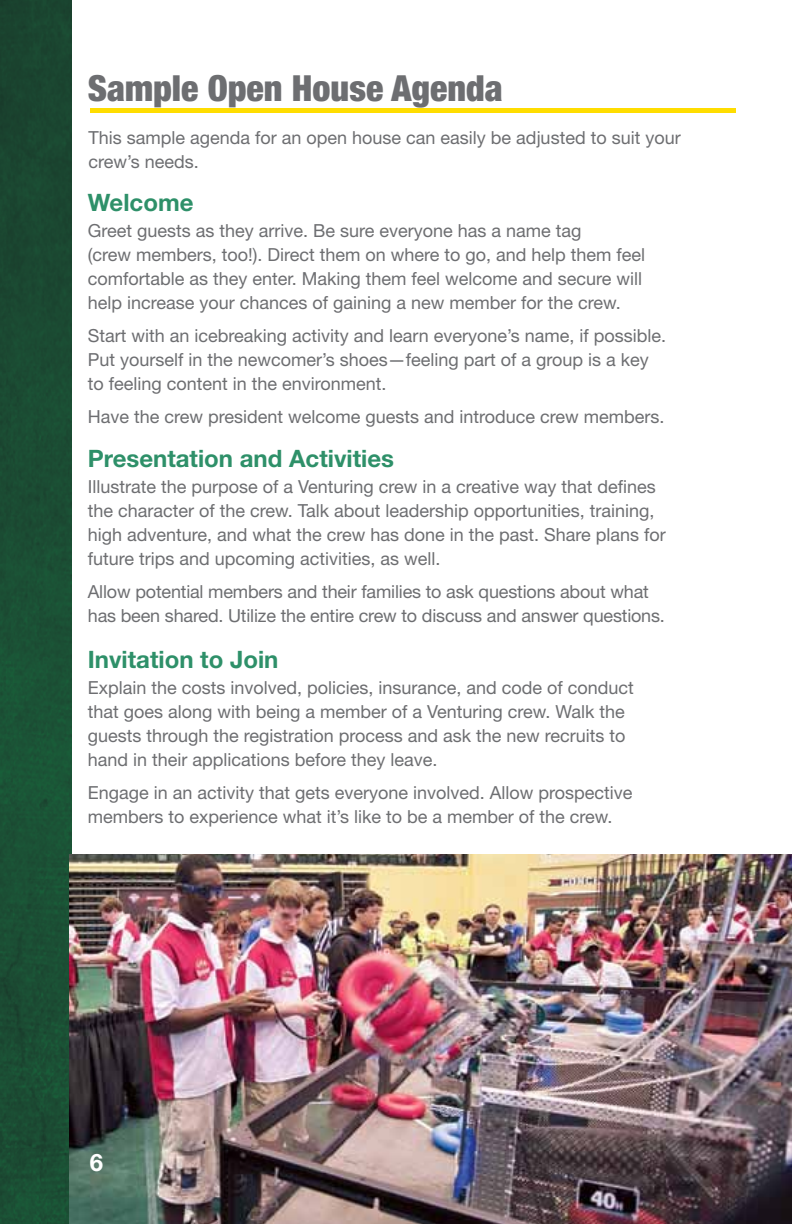
<style>
.page{position:relative;width:792px;height:1224px;background:#fff}
.page>*{position:absolute;margin:0;border:0;box-sizing:border-box;transform-origin:0 0}
.t1{font:900 condensed 36px "Helvetica Neue";color:#6d6e71}
.t2{font:700 24px "Helvetica Neue";color:#2e9069}
.t3{font:700 24px "Helvetica Neue";color:#fff}
.t4{font:18px/24px "Helvetica Neue";color:#6d6e71}
</style>
<div class="page">
<img style="left:0;top:0;width:72px;height:1224px">
<img style="left:70px;top:854px;width:722px;height:370px">
<hr style="left:90px;top:108px;width:646px;height:4px;background:#fd0">
<h1 class="t1" style="left:88px;top:66px;width:417px">Sample Open House Agenda</h1>
<p class="t4" style="left:89px;top:125px;width:594px">This sample agenda for an open house can easily be adjusted to suit your crew’s needs.</p>
<h2 class="t2" style="left:88px;top:187px;width:107px">Welcome</h2>
<p class="t4" style="left:88px;top:218px;width:559px">Greet guests as they arrive. Be sure everyone has a name tag<br>(crew members, too!). Direct them on where to go, and help them feel comfortable as they enter. Making them feel welcome and secure will help increase your chances of gaining a new member for the crew.</p>
<p class="t4" style="left:88px;top:323px;width:580px">Start with an icebreaking activity and learn everyone’s name, if possible.<br>Put yourself in the newcomer’s shoes—feeling part of a group is a key to feeling content in the environment.</p>
<p class="t4" style="left:88px;top:404px;width:578px">Have the crew president welcome guests and introduce crew members.</p>
<h2 class="t2" style="left:88px;top:444px;width:308px">Presentation and Activities</h2>
<p class="t4" style="left:88px;top:474px;width:580px">Illustrate the purpose of a Venturing crew in a creative way that defines the character of the crew. Talk about leadership opportunities, training, high adventure, and what the crew has done in the past. Share plans for future trips and upcoming activities, as well.</p>
<p class="t4" style="left:88px;top:579px;width:579px">Allow potential members and their families to ask questions about what has been shared. Utilize the entire crew to discuss and answer questions.</p>
<h2 class="t2" style="left:88px;top:644px;width:192px">Invitation to Join</h2>
<p class="t4" style="left:88px;top:675px;width:548px">Explain the costs involved, policies, insurance, and code of conduct that goes along with being a member of a Venturing crew. Walk the guests through the registration process and ask the new recruits to hand in their applications before they leave.</p>
<p class="t4" style="left:88px;top:780px;width:546px">Engage in an activity that gets everyone involved. Allow prospective members to experience what it’s like to be a member of the crew.</p>
<h2 class="t3" style="left:90px;top:1147px;width:15px">6</h2>
</div>
